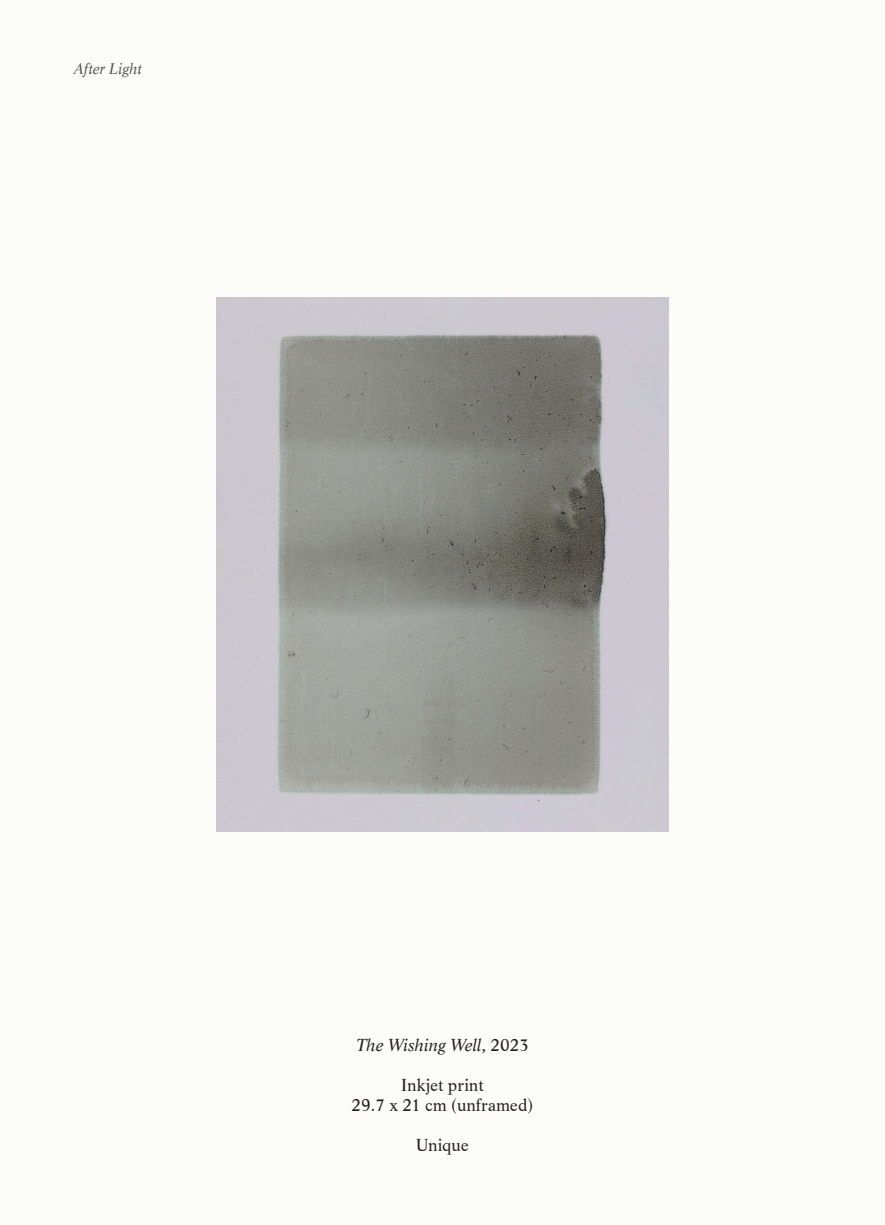
<style>
.page{position:relative;width:885px;height:1225px;background:#fff}
.page>*{position:absolute;margin:0;border:0;box-sizing:border-box;transform-origin:0 0}
.t1{font:18px/20px "Life T";color:#231f20;text-align:center}
.t2{font:italic 18px "Life T";color:#231f20}
.t3{font:italic 16px "Life T";color:#57585a}
.s1{font-style:normal}
</style>
<div class="page">
<div style="left:0;top:0;width:884px;height:1225px;background:#f9f9f4"></div>
<img style="left:217px;top:298px;width:451px;height:533px">
<p class="t3" style="left:74px;top:59px;width:70px">After Light</p>
<p class="t2" style="left:356px;top:1035px;width:174px">The Wishing Well<span class="s1">, 2023</span></p>
<p class="t1" style="left:351px;top:1075px;width:183px">Inkjet print<br>29.7 x 21 cm (unframed)</p>
<p class="t1" style="left:416px;top:1135px;width:55px">Unique</p>
</div>
